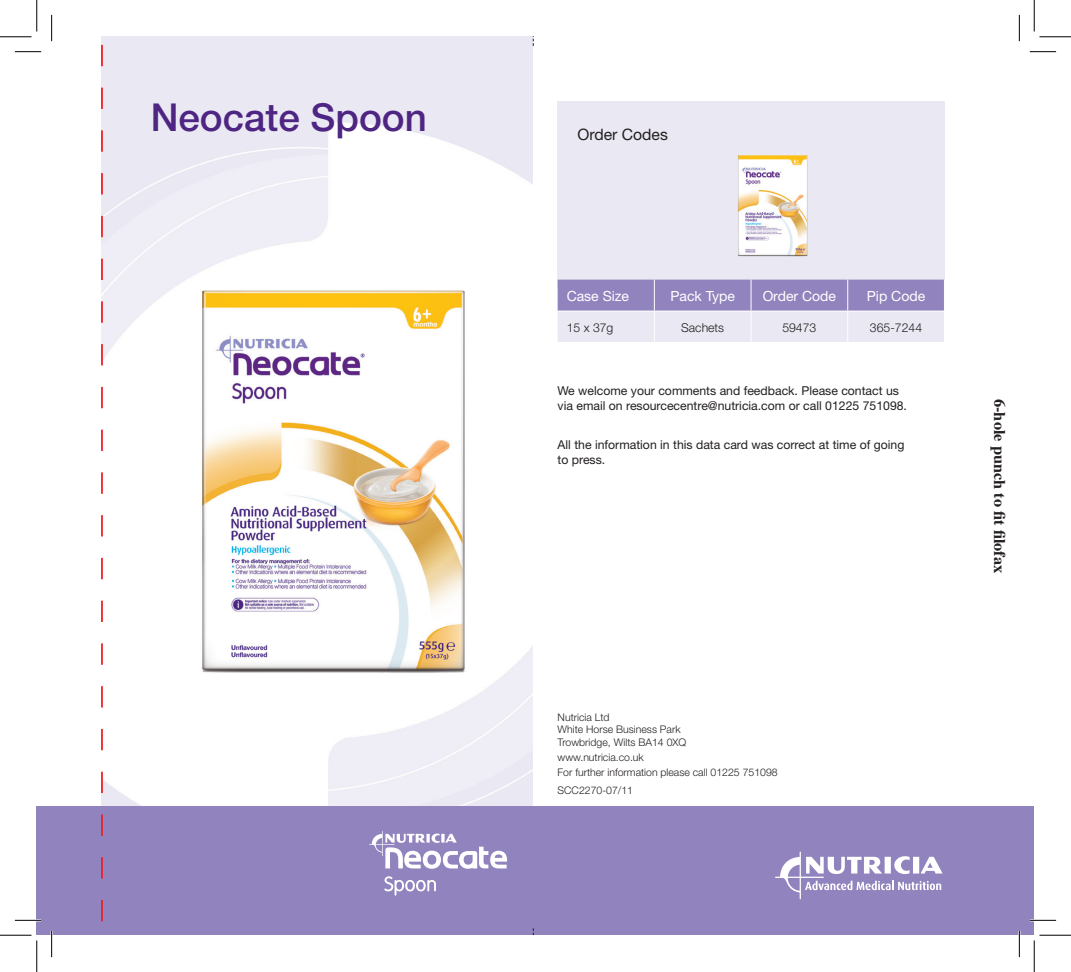
<style>
.page{position:relative;width:1071px;height:972px;background:#fff}
.page>*{position:absolute;margin:0;border:0;box-sizing:border-box;transform-origin:0 0}
.t1{font:500 38.5px "Helvetica Neue";color:#4e2582}
.t2{font:700 16.28px "Times";color:#231f20}
.t3{font:15.75px "Helvetica Neue";color:#231f20}
.t4{font:14px "Helvetica Neue";color:#fff}
.t5{font:12.25px/14.7px "Helvetica Neue";color:#231f20}
.t6{font:300 12.25px "Helvetica Neue";color:#231f20}
.t7{font:300 10.5px/12.6px "Helvetica Neue";color:#231f20}
</style>
<div class="page">
<img style="left:103px;top:37px;width:430px;height:769px">
<div style="left:37px;top:806px;width:997px;height:129px;background:#9183bd"></div>
<svg style="left:369px;top:831px;width:138px;height:37px"></svg>
<svg style="left:384px;top:876px;width:52px;height:19px"></svg>
<div style="left:557px;top:101px;width:388px;height:186px;background:#eae8f3"></div>
<img style="left:737px;top:155px;width:71px;height:102px">
<svg style="left:557px;top:279px;width:387px;height:63px;background:#beb6d8"></svg>
<hr style="left:654px;top:279px;width:1px;height:31px;background:#fff">
<hr style="left:750px;top:279px;width:1px;height:31px;background:#fff">
<hr style="left:847px;top:279px;width:1px;height:31px;background:#fff">
<hr style="left:944px;top:279px;width:1px;height:32px;background:#fff">
<hr style="left:557px;top:310px;width:97px;height:1px;background:#fff">
<hr style="left:654px;top:310px;width:97px;height:1px;background:#fff">
<hr style="left:654px;top:311px;width:1px;height:31px;background:#fff">
<hr style="left:751px;top:310px;width:97px;height:1px;background:#fff">
<hr style="left:750px;top:311px;width:1px;height:31px;background:#fff">
<hr style="left:847px;top:311px;width:1px;height:31px;background:#fff">
<hr style="left:848px;top:311px;width:96px;height:1px;background:#fff">
<svg style="left:775px;top:851px;width:167px;height:48px"></svg>
<svg style="left:101px;top:37px;width:2px;height:885px"></svg>
<hr style="left:15px;top:919px;width:26px;height:2px;background:#fff">
<hr style="left:1029px;top:919px;width:27px;height:2px;background:#fff">
<hr style="left:51px;top:930px;width:2px;height:26px;background:#fff">
<hr style="left:1018px;top:930px;width:2px;height:26px;background:#fff">
<svg style="left:15px;top:51px;width:26px;height:1px"></svg>
<svg style="left:1029px;top:51px;width:27px;height:1px"></svg>
<svg style="left:15px;top:919px;width:26px;height:1px"></svg>
<svg style="left:1029px;top:919px;width:27px;height:1px"></svg>
<svg style="left:51px;top:15px;width:1px;height:26px"></svg>
<svg style="left:51px;top:930px;width:1px;height:26px"></svg>
<svg style="left:1019px;top:15px;width:1px;height:26px"></svg>
<svg style="left:1019px;top:930px;width:1px;height:26px"></svg>
<hr style="left:0;top:36px;width:32px;height:1px;background:#000">
<hr style="left:1039px;top:36px;width:32px;height:1px;background:#000">
<hr style="left:0;top:934px;width:32px;height:1px;background:#000">
<hr style="left:1039px;top:934px;width:32px;height:1px;background:#000">
<hr style="left:36px;top:0;width:1px;height:32px;background:#000">
<hr style="left:36px;top:940px;width:1px;height:31px;background:#000">
<hr style="left:1034px;top:0;width:1px;height:32px;background:#000">
<hr style="left:1034px;top:940px;width:1px;height:31px;background:#000">
<h1 class="t1" style="left:151px;top:95px;width:278px">Neocate Spoon</h1>
<p class="t3" style="left:577px;top:125px;width:92px">Order Codes</p>
<p class="t4" style="left:566px;top:287px;width:64px">Case Size</p>
<p class="t4" style="left:670px;top:287px;width:66px">Pack Type</p>
<p class="t4" style="left:762px;top:287px;width:75px">Order Code</p>
<p class="t4" style="left:867px;top:287px;width:60px">Pip Code</p>
<p class="t6" style="left:566px;top:320px;width:48px">15 x 37g</p>
<p class="t6" style="left:681px;top:320px;width:44px">Sachets</p>
<p class="t6" style="left:782px;top:320px;width:36px">59473</p>
<p class="t6" style="left:870px;top:320px;width:54px">365-7244</p>
<p class="t5" style="left:557px;top:383px;width:351px">We welcome your comments and feedback. Please contact us via email on resourcecentre@nutricia.com or call 01225 751098.</p>
<p class="t5" style="left:557px;top:437px;width:348px">All the information in this data card was correct at time of going to press.</p>
<p class="t7" style="left:557px;top:710px;width:130px">Nutricia Ltd<br>White Horse Business Park<br>Trowbridge, Wilts BA14 0XQ</p>
<p class="t7" style="left:557px;top:749px;width:222px;line-height:15px">www.nutricia.co.uk<br>For further information please call 01225 751098</p>
<p class="t7" style="left:557px;top:784px;width:77px">SCC2270-07/11</p>
<h2 class="t2" style="left:1015px;top:399px;width:176px;rotate:90deg">6-hole punch to fit filofax</h2>
</div>
